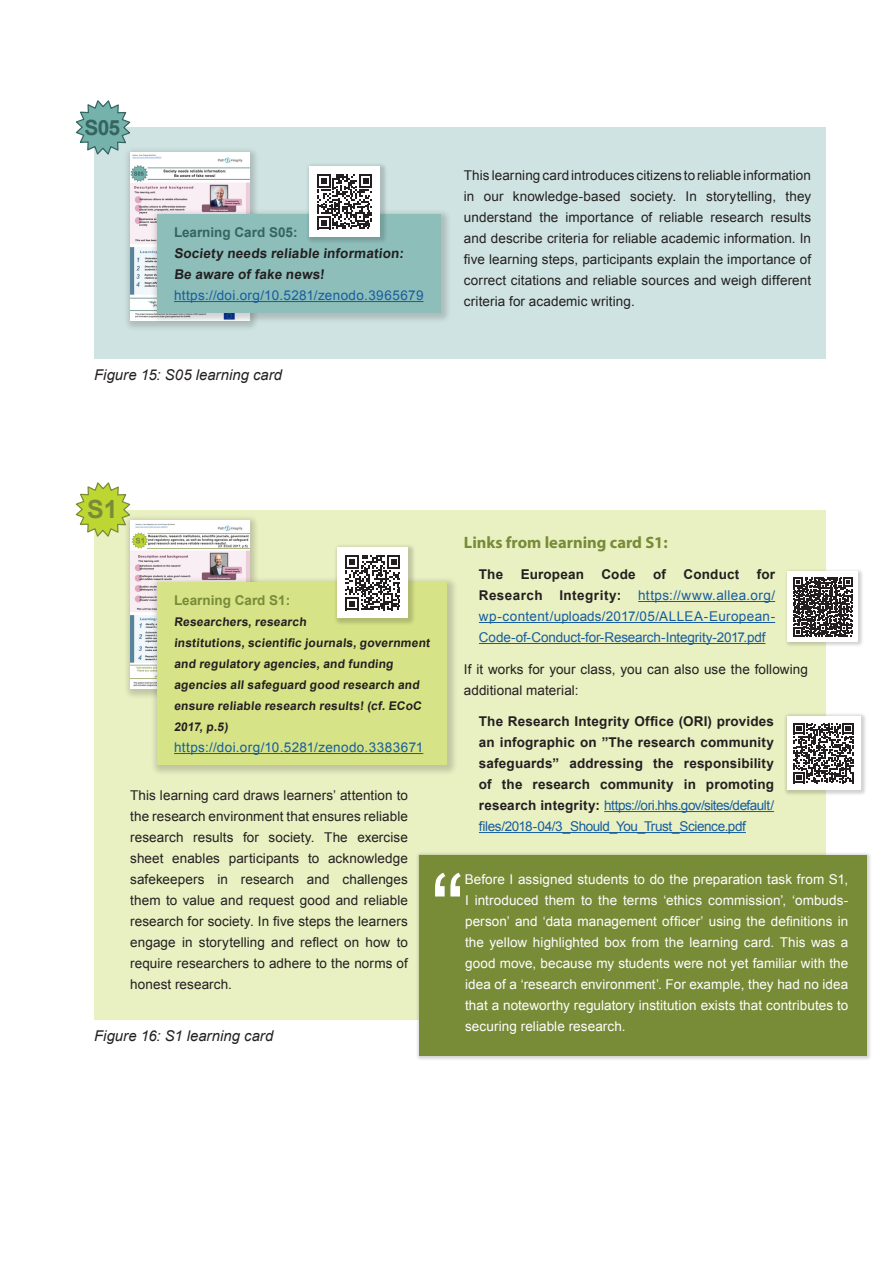
<style>
.page{position:relative;width:893px;height:1263px;background:#fff}
.page>*{position:absolute;margin:0;border:0;box-sizing:border-box;transform-origin:0 0}
.quote_style_no_inden{font:101.55px "Arial";color:#fff}
.t1{font:700 25.05px "Arial";color:#788c38}
.t2{font:700 21px "Arial";color:#356561}
.Content_section_subh{font:700 16.5px "Myriad Pro";color:#788b37}
.References_TOC{font:italic 14.85px "Arial";letter-spacing:.005em;color:#231f20}
.Main_text{font:13.5px/21px "Arial";letter-spacing:.005em;color:#231f20;text-align:justify}
.quote_style_no_inden-2{font:13.5px/21px "Arial";letter-spacing:.005em;color:#fff;text-align:justify}
.Links{font:700 13.5px/21px "Arial";letter-spacing:.01em;color:#231f20;text-align:justify}
.Links-2{font:13.5px/21px "Arial";letter-spacing:-.01em;color:#175d9e;text-align:justify}
.numbered_list{font:13.5px "Arial";letter-spacing:.025em;color:#175d9e}
.numbered_list-2{font:700 13.5px/21px "Arial";color:#231f20}
.numbered_list-3{font:700 13.5px "Arial";color:#356561}
.numbered_list-4{font:700 13.5px "Arial";color:#788b37}
.numbered_list-5{font:700 12px/21px "Arial";color:#231f20}
.s1{font-weight:700;color:#231f20}
.s2{font-weight:400;color:#175d9e}
</style>
<div class="page">
<div style="left:94px;top:128px;width:732px;height:230px;background:#cfe4e2"></div>
<svg style="left:76px;top:100px;width:54px;height:55px"></svg>
<div style="left:124px;top:146px;width:136px;height:186px;background:#231f20;opacity:.2"></div>
<img style="left:130px;top:153px;width:119px;height:168px">
<div style="left:150px;top:208px;width:302px;height:116px;background:#231f20;opacity:.2"></div>
<div style="left:157px;top:214px;width:284px;height:99px;background:#8dbeba"></div>
<hr style="left:174px;top:301px;width:250px;height:1px;background:#175d9e">
<div style="left:305px;top:162px;width:83px;height:83px;background:#231f20;opacity:.2"></div>
<div style="left:310px;top:167px;width:70px;height:70px;background:#fff"></div>
<svg style="left:317px;top:174px;width:55px;height:55px"></svg>
<div style="left:94px;top:511px;width:732px;height:509px;background:#e9f0c2"></div>
<div style="left:415px;top:851px;width:457px;height:210px;background:#231f20;opacity:.2"></div>
<div style="left:419px;top:855px;width:447px;height:200px;background:#788b37"></div>
<div style="left:124px;top:514px;width:136px;height:186px;background:#231f20;opacity:.2"></div>
<img style="left:130px;top:520px;width:119px;height:168px">
<div style="left:150px;top:576px;width:308px;height:200px;background:#231f20;opacity:.2"></div>
<div style="left:157px;top:582px;width:290px;height:183px;background:#d6e386"></div>
<hr style="left:174px;top:753px;width:249px;height:1px;background:#175d9e">
<svg style="left:76px;top:482px;width:54px;height:55px"></svg>
<hr style="left:638px;top:601px;width:137px;height:1px;background:#175d9e">
<hr style="left:479px;top:622px;width:296px;height:1px;background:#175d9e">
<hr style="left:479px;top:643px;width:286px;height:1px;background:#175d9e">
<hr style="left:604px;top:811px;width:170px;height:1px;background:#175d9e">
<hr style="left:479px;top:832px;width:267px;height:1px;background:#175d9e">
<div style="left:784px;top:568px;width:80px;height:79px;background:#231f20;opacity:.2"></div>
<div style="left:788px;top:572px;width:70px;height:70px;background:#fff"></div>
<svg style="left:793px;top:577px;width:60px;height:59px"></svg>
<div style="left:783px;top:712px;width:84px;height:84px;background:#231f20;opacity:.2"></div>
<div style="left:787px;top:716px;width:73px;height:74px;background:#fff"></div>
<svg style="left:793px;top:723px;width:61px;height:60px"></svg>
<div style="left:333px;top:543px;width:83px;height:83px;background:#231f20;opacity:.2"></div>
<div style="left:338px;top:548px;width:70px;height:70px;background:#fff"></div>
<svg style="left:345px;top:555px;width:55px;height:55px"></svg>
<p class="t2" style="left:85px;top:113px;width:37px">S05</p>
<p class="numbered_list-3" style="left:174px;top:223px;width:125px">Learning Card S05:</p>
<p class="numbered_list-2" style="left:174px;top:243px;width:233px">Society needs reliable information:<br>Be aware of fake news!</p>
<p class="numbered_list" style="left:174px;top:287px;width:251px">https://doi.org/10.5281/zenodo.3965679</p>
<p class="References_TOC" style="left:94px;top:365px;width:189px">Figure 15: S05 learning card</p>
<p class="Main_text" style="left:464px;top:165px;width:349px">This learning card introduces citizens to reliable information in our knowledge-based society. In storytelling, they understand the importance of reliable research results and describe criteria for reliable academic information. In five learning steps, participants explain the importance of correct citations and reliable sources and weigh different criteria for academic writing.</p>
<p class="t1" style="left:87px;top:493px;width:32px">S1</p>
<p class="Content_section_subh" style="left:464px;top:531px;width:205px">Links from learning card S1:</p>
<p class="Links" style="left:479px;top:564px;width:26px">The</p>
<p class="Links" style="left:521px;top:564px;width:65px">European</p>
<p class="Links" style="left:601px;top:564px;width:36px">Code</p>
<p class="Links" style="left:653px;top:564px;width:14px">of</p>
<p class="Links" style="left:684px;top:564px;width:57px">Conduct</p>
<p class="Links-2" style="left:479px;top:564px;width:298px;text-indent:278px"><span class="s1">for Research Integrity:</span> https://www.allea.org/ wp-content/uploads/2017/05/ALLEA-European-Code-of-Conduct-for-Research-Integrity-2017.pdf</p>
<p class="Main_text" style="left:464px;top:658px;width:345px">If it works for your class, you can also use the following additional material:</p>
<p class="Links" style="left:479px;top:711px;width:297px">The Research Integrity Office (ORI) provides an infographic on ”The research community safeguards” addressing the responsibility of the research community in promoting research integrity: <span class="s2">https://ori.hhs.gov/sites/default/ files/2018-04/3_Should_You_Trust_Science.pdf</span></p>
<p class="numbered_list-4" style="left:174px;top:591px;width:118px">Learning Card S1:</p>
<p class="numbered_list-5" style="left:174px;top:612px;width:136px">Researchers, research</p>
<p class="numbered_list-5" style="left:174px;top:633px;width:259px">institutions, scientific journals, government and regulatory agencies, and funding agencies all safeguard good research and ensure reliable research results! (cf. ECoC 2017, p. 5)</p>
<p class="numbered_list" style="left:174px;top:738px;width:251px">https://doi.org/10.5281/zenodo.3383671</p>
<p class="Main_text" style="left:130px;top:784px;width:279px">This learning card draws learners’ attention to the research environment that ensures reliable research results for society. The exercise sheet enables participants to acknowledge safekeepers in research and challenges them to value and request good and reliable research for society. In five steps the learners engage in storytelling and reflect on how to require researchers to adhere to the norms of honest research.</p>
<p class="quote_style_no_inden" style="left:431px;top:844px;width:35px">“</p>
<p class="quote_style_no_inden-2" style="left:465px;top:868px;width:385px">Before I assigned students to do the preparation task from S1, I introduced them to the terms ‘ethics commission’, ‘ombuds&shy;person’ and ‘data management officer’ using the definitions in the yellow highlighted box from the learning card. This was a good move, because my students were not yet familiar with the idea of a ‘research environment’. For example, they had no idea that a noteworthy regulatory institution exists that contributes to securing reliable research.</p>
<p class="References_TOC" style="left:94px;top:1026px;width:180px">Figure 16: S1 learning card</p>
</div>
